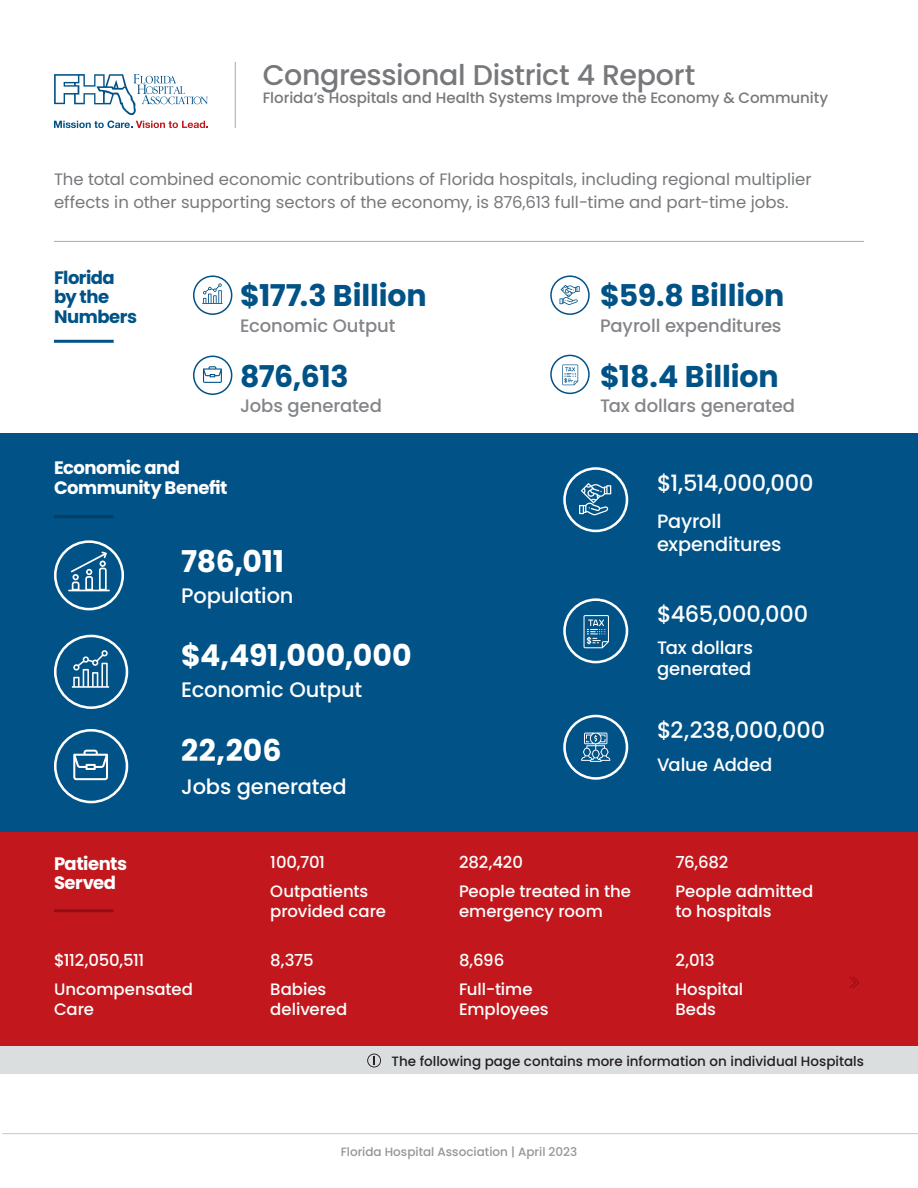
<style>
.page{position:relative;width:918px;height:1188px;background:#fff}
.page>*{position:absolute;margin:0;border:0;box-sizing:border-box;transform-origin:0 0}
.large_number{font:700 30px "Poppins";letter-spacing:-.005em;color:#005287}
.t1{font:700 30px "Poppins";color:#fff}
.name{font:500 28.5px "Poppins";letter-spacing:-.015em;color:#76787b}
.large_number-2{font:500 22.5px "Poppins";letter-spacing:-.005em;color:#fff}
.sub_details{font:500 21px "Poppins";letter-spacing:-.005em;color:#fff}
.sub_details-2{font:500 19.2px/23.1px "Poppins";letter-spacing:-.01em;color:#fff}
.sub_details-3{font:500 18px "Poppins";letter-spacing:-.005em;color:#838588}
.t2{font:700 18px/19.5px "Poppins";letter-spacing:-.025em;color:#fff}
.sub_details-4{font:500 18px/21.6px "Poppins";letter-spacing:-.005em;color:#fff}
.t3{font:700 18px/19.5px "Poppins";letter-spacing:-.025em;color:#005287}
.t4{font:16.5px/22.5px "Poppins";color:#76787b}
.sub_details-5{font:500 16.5px/19.8px "Poppins";color:#fff}
.large_number-3{font:500 16.5px "Poppins";letter-spacing:-.015em;color:#fff}
.Normal_Paragraph{font:500 15px "Poppins";letter-spacing:-.005em;color:#76787b}
.sub_details-6{font:500 13.5px "Poppins";color:#231f20}
.sub_details-7{font:500 12px "Poppins";color:#939598}
</style>
<div class="page">
<div style="left:0;top:433px;width:918px;height:400px;background:#005287"></div>
<div style="left:0;top:833px;width:918px;height:213px;background:#c2171c"></div>
<hr style="left:235px;top:62px;width:1px;height:66px;background:#a8a9ad">
<svg style="left:73px;top:750px;width:35px;height:30px"></svg>
<div style="left:54px;top:729px;width:74px;height:74px;border:3px solid #fff;border-radius:50%"></div>
<svg style="left:72px;top:650px;width:37px;height:38px"></svg>
<div style="left:54px;top:635px;width:74px;height:74px;border:3px solid #fff;border-radius:50%"></div>
<div style="left:563px;top:598px;width:65px;height:65px;border:3px solid #fff;border-radius:50%"></div>
<svg style="left:584px;top:615px;width:25px;height:33px"></svg>
<div style="left:563px;top:467px;width:65px;height:65px;border:3px solid #fff;border-radius:50%"></div>
<svg style="left:579px;top:483px;width:32px;height:32px"></svg>
<div style="left:563px;top:715px;width:65px;height:65px;border:3px solid #fff;border-radius:50%"></div>
<svg style="left:581px;top:733px;width:29px;height:29px"></svg>
<hr style="left:2px;top:1133px;width:916px;height:1px;background:#c7c8ca">
<div style="left:0;top:1046px;width:918px;height:28px;background:#dbdede"></div>
<svg style="left:850px;top:976px;width:10px;height:12px"></svg>
<svg style="left:367px;top:1054px;width:14px;height:13px"></svg>
<svg style="left:54px;top:74px;width:154px;height:54px"></svg>
<hr style="left:54px;top:909px;width:60px;height:3px;background:#921015">
<hr style="left:54px;top:515px;width:60px;height:3px;background:#003e65">
<hr style="left:54px;top:241px;width:810px;height:1px;background:#a8a9ad">
<div style="left:54px;top:540px;width:70px;height:70px;border:3px solid #fff;border-radius:50%"></div>
<hr style="left:68px;top:590px;width:42px;height:1px;background:#fff">
<svg style="left:71px;top:551px;width:36px;height:39px"></svg>
<hr style="left:54px;top:340px;width:60px;height:3px;background:#005287">
<svg style="left:203px;top:366px;width:19px;height:17px"></svg>
<div style="left:193px;top:356px;width:39px;height:39px;border:2px solid #005287;border-radius:50%"></div>
<svg style="left:202px;top:283px;width:21px;height:21px"></svg>
<div style="left:193px;top:275px;width:39px;height:40px;border:2px solid #005287;border-radius:50%"></div>
<div style="left:550px;top:355px;width:40px;height:39px;border:2px solid #005287;border-radius:50%"></div>
<svg style="left:562px;top:365px;width:16px;height:20px"></svg>
<div style="left:550px;top:275px;width:40px;height:40px;border:2px solid #005287;border-radius:50%"></div>
<svg style="left:560px;top:285px;width:20px;height:20px"></svg>
<p class="name" style="left:263px;top:58px;width:434px">Congressional District 4 Report</p>
<p class="Normal_Paragraph" style="left:263px;top:89px;width:567px">Florida’s Hospitals and Health Systems Improve the Economy &amp; Community</p>
<p class="t4" style="left:54px;top:168px;width:759px">The total combined economic contributions of Florida hospitals, including regional multiplier effects in other supporting sectors of the economy, is 876,613 full-time and part-time jobs.</p>
<p class="t3" style="left:54px;top:268px;width:85px">Florida by the<br>Numbers</p>
<p class="large_number" style="left:240px;top:279px;width:188px">$177.3 Billion</p>
<p class="sub_details-3" style="left:240px;top:315px;width:157px">Economic Output</p>
<p class="large_number" style="left:240px;top:359px;width:110px">876,613</p>
<p class="sub_details-3" style="left:240px;top:395px;width:143px">Jobs generated</p>
<p class="t2" style="left:54px;top:458px;width:175px">Economic and<br>Community Benefit</p>
<h1 class="t1" style="left:181px;top:544px;width:104px">786,011</h1>
<p class="sub_details" style="left:181px;top:584px;width:114px">Population</p>
<h1 class="t1" style="left:181px;top:638px;width:232px">$4,491,000,000</h1>
<p class="sub_details" style="left:181px;top:678px;width:183px">Economic Output</p>
<h1 class="t1" style="left:181px;top:733px;width:102px">22,206</h1>
<p class="sub_details" style="left:181px;top:774px;width:167px">Jobs generated</p>
<p class="large_number" style="left:600px;top:279px;width:186px">$59.8 Billion</p>
<p class="sub_details-3" style="left:600px;top:315px;width:183px">Payroll expenditures</p>
<p class="large_number" style="left:600px;top:359px;width:180px">$18.4 Billion</p>
<p class="sub_details-3" style="left:600px;top:395px;width:197px">Tax dollars generated</p>
<h3 class="large_number-2" style="left:657px;top:470px;width:158px">$1,514,000,000</h3>
<p class="sub_details-2" style="left:657px;top:510px;width:126px">Payroll expenditures</p>
<p class="large_number-2" style="left:657px;top:601px;width:153px">$465,000,000</p>
<p class="sub_details-4" style="left:657px;top:637px;width:97px">Tax dollars generated</p>
<p class="large_number-2" style="left:657px;top:717px;width:170px">$2,238,000,000</p>
<p class="sub_details-4" style="left:657px;top:754px;width:117px">Value Added</p>
<p class="t2" style="left:54px;top:854px;width:75px">Patients<br>Served</p>
<p class="large_number-3" style="left:270px;top:853px;width:56px">100,701</p>
<p class="large_number-3" style="left:459px;top:853px;width:65px">282,420</p>
<p class="large_number-3" style="left:675px;top:853px;width:54px">76,682</p>
<p class="sub_details-5" style="left:270px;top:881px;width:100px">Outpatients</p>
<p class="sub_details-5" style="left:270px;top:901px;width:117px">provided care</p>
<p class="sub_details-5" style="left:459px;top:881px;width:174px">People treated in the emergency room</p>
<p class="sub_details-5" style="left:675px;top:881px;width:139px">People admitted to hospitals</p>
<p class="large_number-3" style="left:54px;top:951px;width:92px">$112,050,511</p>
<p class="large_number-3" style="left:270px;top:951px;width:45px">8,375</p>
<p class="sub_details-5" style="left:54px;top:979px;width:141px">Uncompensated<br>Care</p>
<p class="sub_details-5" style="left:270px;top:979px;width:79px">Babies delivered</p>
<p class="large_number-3" style="left:459px;top:951px;width:47px">8,696</p>
<p class="sub_details-5" style="left:459px;top:979px;width:91px">Full-time<br>Employees</p>
<p class="large_number-3" style="left:675px;top:951px;width:41px">2,013</p>
<p class="sub_details-5" style="left:675px;top:979px;width:69px">Hospital<br>Beds</p>
<p class="sub_details-6" style="left:392px;top:1053px;width:474px">The following page contains more information on individual Hospitals</p>
<p class="sub_details-7" style="left:341px;top:1145px;width:238px">Florida Hospital Association | April 2023</p>
</div>
